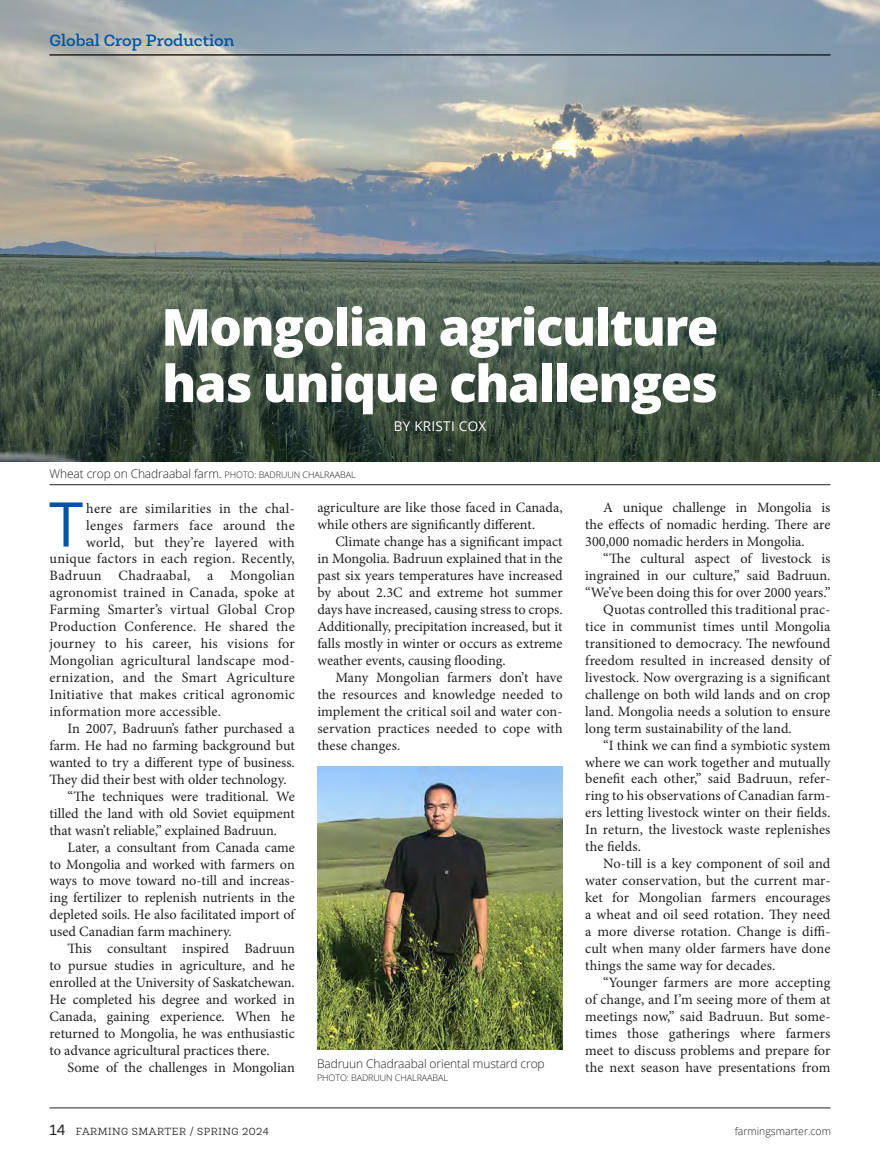
<style>
.page{position:relative;width:880px;height:1163px;background:#fff}
.page>*{position:absolute;margin:0;border:0;box-sizing:border-box;transform-origin:0 0}
.t1{font:61.8px "Open Sans";color:#0154a3}
.t2{font:800 51.15px/56.4px "Open Sans";letter-spacing:-.03em;color:#fff}
.t3{font:500 16.5px "Newslab";color:#0154a3;scale:1.05 1}
.t4{font:14.25px/17px "Minion Pro";letter-spacing:.005em;color:#231f20;text-align:justify}
.t5{font:13.5px "Open Sans";letter-spacing:.02em;color:#fff}
.t6{font:300 12px "Open Sans";letter-spacing:-.01em;color:#231f20}
.t7{font:300 10.5px "Newslab";letter-spacing:.05em;color:#231f20}
.t8{font:300 10.5px "Open Sans";color:#231f20}
.t9{font:300 9px "Open Sans";letter-spacing:-.01em;color:#231f20}
.s1{font-size:9px}
.s2{font-weight:400;font-size:15px}
</style>
<div class="page">
<img style="left:0;top:0;width:878px;height:461px">
<hr style="left:50px;top:484px;width:780px;height:1px;background:#231f20">
<hr style="left:50px;top:55px;width:780px;height:1px;background:#231f20">
<hr style="left:50px;top:1107px;width:780px;height:1px;background:#231f20">
<img style="left:317px;top:767px;width:246px;height:283px">
<p class="t3" style="left:50px;top:30px;width:178px">Global Crop Production</p>
<h2 class="t2" style="left:161px;top:296px;width:558px">Mongolian agriculture has unique challenges</h2>
<p class="t5" style="left:393px;top:417px;width:94px">BY KRISTI COX</p>
<p class="t6" style="left:50px;top:465px;width:307px">Wheat crop on Chadraabal farm. <span class="s1">PHOTO: BADRUUN CHALRAABAL</span></p>
<h1 class="t1" style="left:49px;top:482px;width:36px">T</h1>
<p class="t4" style="left:86px;top:500px;width:210px">here are similarities in the chal-</p>
<p class="t4" style="left:86px;top:517px;width:210px">lenges farmers face around the</p>
<p class="t4" style="left:86px;top:533px;width:210px">world, but they’re layered with</p>
<p class="t4" style="left:50px;top:550px;width:247px">unique factors in each region. Recently,</p>
<p class="t4" style="left:50px;top:567px;width:247px">Badruun Chadraabal, a Mongolian</p>
<p class="t4" style="left:50px;top:584px;width:247px">agronomist trained in Canada, spoke at</p>
<p class="t4" style="left:50px;top:601px;width:247px">Farming Smarter’s virtual Global Crop</p>
<p class="t4" style="left:50px;top:618px;width:247px">Production Conference. He shared the</p>
<p class="t4" style="left:50px;top:635px;width:247px">journey to his career, his visions for</p>
<p class="t4" style="left:50px;top:652px;width:247px">Mongolian agricultural landscape mod-</p>
<p class="t4" style="left:50px;top:669px;width:247px">ernization, and the Smart Agriculture</p>
<p class="t4" style="left:50px;top:686px;width:247px">Initiative that makes critical agronomic</p>
<p class="t4" style="left:50px;top:703px;width:173px">information more accessible.</p>
<p class="t4" style="left:68px;top:720px;width:229px">In 2007, Badruun’s father purchased a</p>
<p class="t4" style="left:50px;top:737px;width:247px">farm. He had no farming background but</p>
<p class="t4" style="left:50px;top:754px;width:247px">wanted to try a different type of business.</p>
<p class="t4" style="left:50px;top:771px;width:238px">They did their best with older technology.</p>
<p class="t4" style="left:68px;top:788px;width:229px">“The techniques were traditional. We</p>
<p class="t4" style="left:50px;top:805px;width:247px">tilled the land with old Soviet equipment</p>
<p class="t4" style="left:50px;top:822px;width:229px">that wasn’t reliable,” explained Badruun.</p>
<p class="t4" style="left:68px;top:838px;width:229px">Later, a consultant from Canada came</p>
<p class="t4" style="left:50px;top:855px;width:247px">to Mongolia and worked with farmers on</p>
<p class="t4" style="left:50px;top:872px;width:247px">ways to move toward no-till and increas-</p>
<p class="t4" style="left:50px;top:889px;width:247px">ing fertilizer to replenish nutrients in the</p>
<p class="t4" style="left:50px;top:906px;width:247px">depleted soils. He also facilitated import of</p>
<p class="t4" style="left:50px;top:923px;width:184px">used Canadian farm machinery.</p>
<p class="t4" style="left:68px;top:940px;width:229px">This consultant inspired Badruun</p>
<p class="t4" style="left:50px;top:957px;width:247px">to pursue studies in agriculture, and he</p>
<p class="t4" style="left:50px;top:974px;width:247px">enrolled at the University of Saskatchewan.</p>
<p class="t4" style="left:50px;top:991px;width:247px">He completed his degree and worked in</p>
<p class="t4" style="left:50px;top:1008px;width:247px">Canada, gaining experience. When he</p>
<p class="t4" style="left:50px;top:1025px;width:247px">returned to Mongolia, he was enthusiastic</p>
<p class="t4" style="left:50px;top:1042px;width:221px">to advance agricultural practices there.</p>
<p class="t4" style="left:68px;top:1059px;width:229px">Some of the challenges in Mongolian</p>
<p class="t7" style="left:50px;top:1125px;width:221px"><span class="s2">14</span> FARMING SMARTER / SPRING 2024</p>
<p class="t4" style="left:317px;top:499px;width:247px">agriculture are like those faced in Canada, while others are significantly different.</p>
<p class="t4" style="left:317px;top:533px;width:247px;text-indent:18px">Climate change has a significant impact in Mongolia. Badruun explained that in the past six years temperatures have increased by about 2.3C and extreme hot summer days have increased, causing stress to crops.<br>Additionally, precipitation increased, but it falls mostly in winter or occurs as extreme weather events, causing flooding.</p>
<p class="t4" style="left:317px;top:669px;width:247px;text-indent:18px">Many Mongolian farmers don’t have the resources and knowledge needed to implement the critical soil and water con&shy;servation practices needed to cope with these changes.</p>
<p class="t6" style="left:317px;top:1055px;width:229px">Badruun Chadraabal oriental mustard crop</p>
<p class="t9" style="left:317px;top:1071px;width:132px">PHOTO: BADRUUN CHALRAABAL</p>
<p class="t4" style="left:585px;top:499px;width:247px;text-indent:18px">A unique challenge in Mongolia is the effects of nomadic herding. There are 300,000 nomadic herders in Mongolia.</p>
<p class="t4" style="left:603px;top:550px;width:229px">“The cultural aspect of livestock is</p>
<p class="t4" style="left:585px;top:567px;width:247px">ingrained in our culture,” said Badruun.</p>
<p class="t4" style="left:585px;top:584px;width:247px">“We’ve been doing this for over 2000 years.”</p>
<p class="t4" style="left:603px;top:601px;width:229px">Quotas controlled this traditional prac-</p>
<p class="t4" style="left:585px;top:618px;width:247px">tice in communist times until Mongolia</p>
<p class="t4" style="left:585px;top:635px;width:247px">transitioned to democracy. The newfound</p>
<p class="t4" style="left:585px;top:652px;width:247px">freedom resulted in increased density of</p>
<p class="t4" style="left:585px;top:669px;width:247px">livestock. Now overgrazing is a significant</p>
<p class="t4" style="left:585px;top:686px;width:247px">challenge on both wild lands and on crop</p>
<p class="t4" style="left:585px;top:703px;width:247px">land. Mongolia needs a solution to ensure</p>
<p class="t4" style="left:585px;top:720px;width:208px">long term sustainability of the land.</p>
<p class="t4" style="left:603px;top:736px;width:229px">“I think we can find a symbiotic system</p>
<p class="t4" style="left:585px;top:753px;width:247px">where we can work together and mutually</p>
<p class="t4" style="left:585px;top:770px;width:247px">benefit each other,” said Badruun, refer-</p>
<p class="t4" style="left:585px;top:787px;width:247px">ring to his observations of Canadian farm-</p>
<p class="t4" style="left:585px;top:804px;width:247px">ers letting livestock winter on their fields.</p>
<p class="t4" style="left:585px;top:821px;width:247px">In return, the livestock waste replenishes</p>
<p class="t4" style="left:585px;top:838px;width:57px">the fields.</p>
<p class="t4" style="left:603px;top:855px;width:229px">No-till is a key component of soil and</p>
<p class="t4" style="left:585px;top:872px;width:247px">water conservation, but the current mar-</p>
<p class="t4" style="left:585px;top:889px;width:247px">ket for Mongolian farmers encourages</p>
<p class="t4" style="left:585px;top:906px;width:247px">a wheat and oil seed rotation. They need</p>
<p class="t4" style="left:585px;top:923px;width:247px">a more diverse rotation. Change is diffi-</p>
<p class="t4" style="left:585px;top:940px;width:247px">cult when many older farmers have done</p>
<p class="t4" style="left:585px;top:957px;width:191px">things the same way for decades.</p>
<p class="t4" style="left:603px;top:974px;width:229px">“Younger farmers are more accepting</p>
<p class="t4" style="left:585px;top:991px;width:247px">of change, and I’m seeing more of them at</p>
<p class="t4" style="left:585px;top:1008px;width:247px">meetings now,” said Badruun. But some-</p>
<p class="t4" style="left:585px;top:1025px;width:247px">times those gatherings where farmers</p>
<p class="t4" style="left:585px;top:1041px;width:247px">meet to discuss problems and prepare for</p>
<p class="t4" style="left:585px;top:1058px;width:247px">the next season have presentations from</p>
<p class="t8" style="left:734px;top:1124px;width:98px">farmingsmarter.com</p>
</div>
